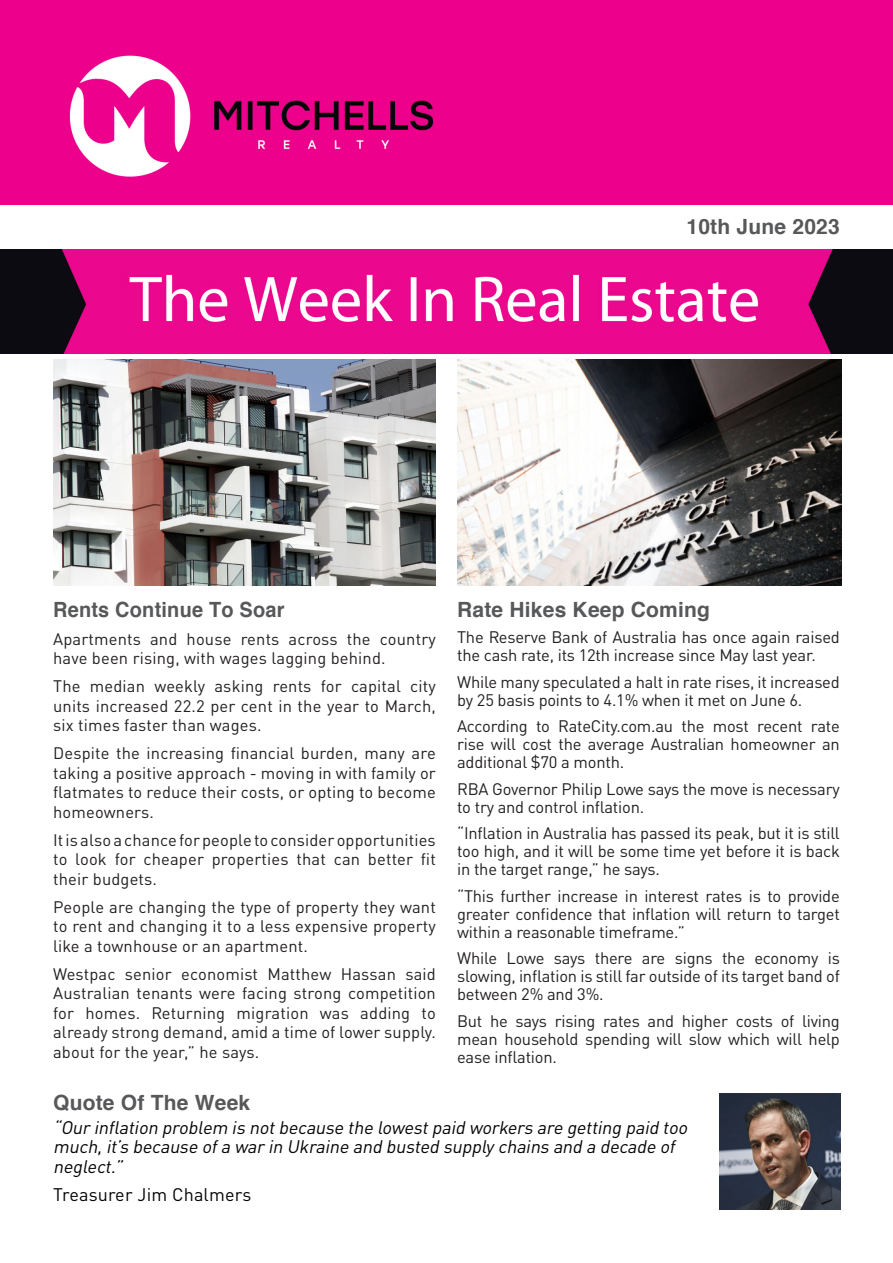
<style>
.page{position:relative;width:893px;height:1263px;background:#fff}
.page>*{position:absolute;margin:0;border:0;box-sizing:border-box;transform-origin:0 0}
.small_sub_header{font:700 21px "Helvetica";letter-spacing:.01em;color:#57585a}
.small_sub_header-2{font:700 21px "Helvetica";letter-spacing:.01em;color:#57585a;scale:.95 1}
.Body_Copy{font:italic 18px/19.5px "DIN Pro";color:#040503}
.Body_Copy-2{font:18px "DIN Pro";letter-spacing:.01em;color:#040503}
.Body_Copy-3{font:16.5px/19.5px "DIN Pro";letter-spacing:-.015em;color:#231f20;text-align:justify}
.Body_Copy-4{font:16.5px/19.5px "DIN Pro";letter-spacing:.01em;color:#231f20}
</style>
<div class="page">
<img style="left:457px;top:359px;width:385px;height:226px">
<img style="left:53px;top:359px;width:383px;height:226px">
<img style="left:719px;top:1094px;width:122px;height:116px">
<div style="left:0;top:0;width:893px;height:204px;background:#ed008c"></div>
<img style="left:69px;top:55px;width:364px;height:122px">
<img style="left:0;top:250px;width:893px;height:103px">
<p class="small_sub_header" style="left:686px;top:213px;width:155px">10th June 2023</p>
<p class="small_sub_header-2" style="left:53px;top:596px;width:245px">Rents Continue To Soar</p>
<p class="Body_Copy-4" style="left:53px;top:627px;width:384px">Apartments and house rents across the country have been rising, with wages lagging behind.</p>
<p class="Body_Copy-3" style="left:53px;top:675px;width:384px">The median weekly asking rents for capital city units increased 22.2 per cent in the year to March, six times faster than wages.</p>
<p class="Body_Copy-3" style="left:53px;top:742px;width:384px">Despite the increasing financial burden, many are taking a positive approach - moving in with family or flatmates to reduce their costs, or opting to become homeowners.</p>
<p class="Body_Copy-3" style="left:53px;top:828px;width:384px">It is also a chance for people to consider opportunities to look for cheaper properties that can better fit their budgets.</p>
<p class="Body_Copy-3" style="left:53px;top:895px;width:384px">People are changing the type of property they want to rent and changing it to a less expensive property like a townhouse or an apartment.</p>
<p class="Body_Copy-3" style="left:53px;top:962px;width:384px">Westpac senior economist Matthew Hassan said Australian tenants were facing strong competition for homes. Returning migration was adding to already strong demand, amid a time of lower supply. about for the year,” he says.</p>
<p class="small_sub_header" style="left:457px;top:596px;width:254px">Rate Hikes Keep Coming</p>
<p class="Body_Copy-3" style="left:457px;top:627px;width:384px;line-height:18px">The Reserve Bank of Australia has once again raised the cash rate, its 12th increase since May last year.</p>
<p class="Body_Copy-3" style="left:457px;top:671px;width:384px;line-height:18px">While many speculated a halt in rate rises, it increased by 25 basis points to 4.1% when it met on June 6.</p>
<p class="Body_Copy-3" style="left:457px;top:716px;width:384px;line-height:18px">According to RateCity.com.au the most recent rate rise will cost the average Australian homeowner an additional $70 a month.</p>
<p class="Body_Copy-3" style="left:457px;top:778px;width:384px;line-height:18px">RBA Governor Philip Lowe says the move is necessary to try and control inflation.</p>
<p class="Body_Copy-3" style="left:457px;top:823px;width:384px;line-height:18px">“Inflation in Australia has passed its peak, but it is still too high, and it will be some time yet before it is back in the target range,” he says.</p>
<p class="Body_Copy-3" style="left:457px;top:885px;width:384px;line-height:18px">“This further increase in interest rates is to provide greater confidence that inflation will return to target within a reasonable timeframe.”</p>
<p class="Body_Copy-3" style="left:457px;top:948px;width:384px;line-height:18px">While Lowe says there are signs the economy is slowing, inflation is still far outside of its target band of between 2% and 3%.</p>
<p class="Body_Copy-3" style="left:457px;top:1010px;width:384px;line-height:18px">But he says rising rates and higher costs of living mean household spending will slow which will help ease inflation.</p>
<p class="small_sub_header" style="left:53px;top:1089px;width:199px">Quote Of The Week</p>
<p class="Body_Copy" style="left:53px;top:1116px;width:640px">“Ourinflation problem is notbecause the lowestpaid workers are getting paid too much,it’s because ofa warin Ukraine and busted supplychains and a decade of neglect.”</p>
<p class="Body_Copy-2" style="left:53px;top:1180px;width:200px">Treasurer Jim Chalmers</p>
</div>
